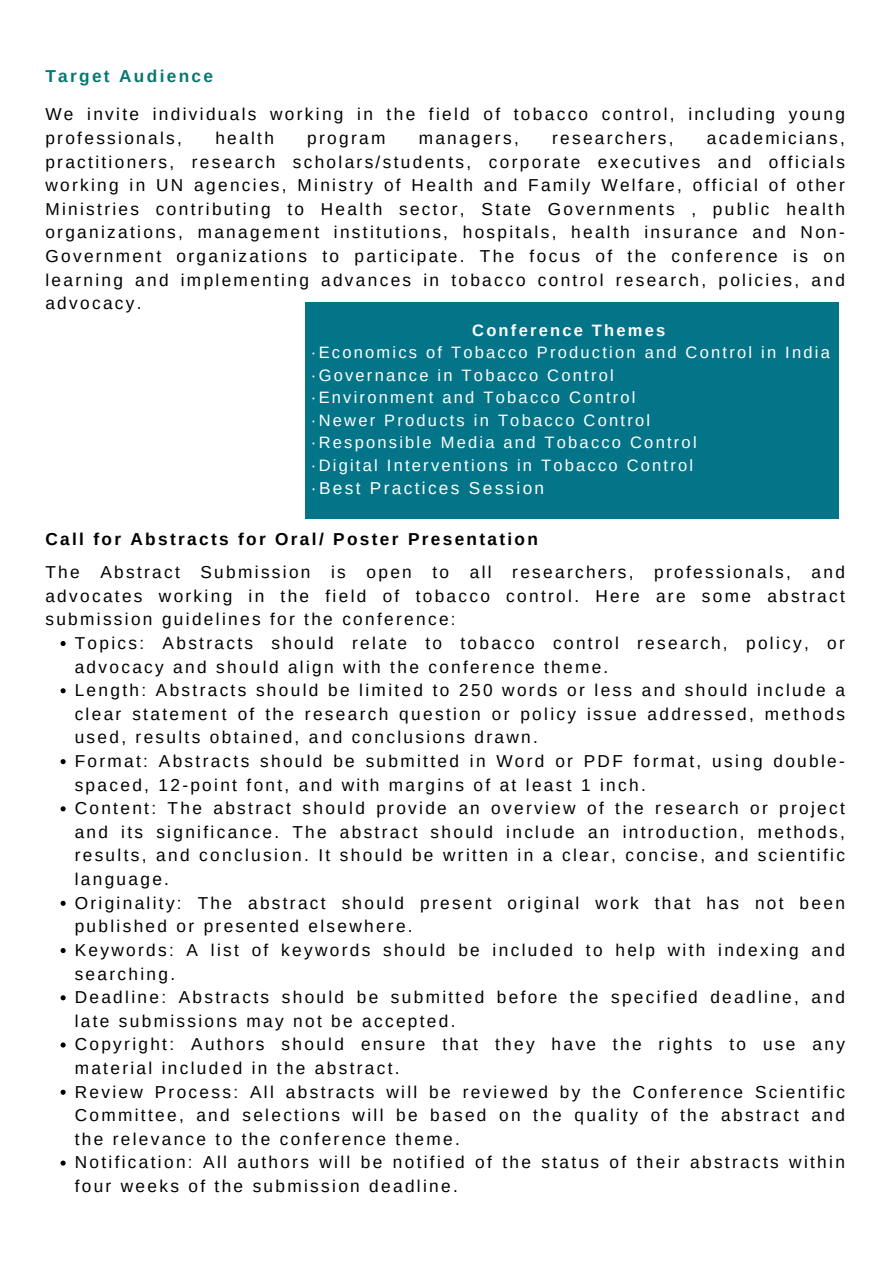
<style>
.page{position:relative;width:893px;height:1264px;background:#fff}
.page>*{position:absolute;margin:0;border:0;box-sizing:border-box;transform-origin:0 0}
.t1{font:17.25px/23.5px "Arimo";letter-spacing:.135em;color:#000}
.t2{font:700 17.25px "Arimo";letter-spacing:.135em;color:#000}
.t3{font:17.25px "Arimo";letter-spacing:.135em;color:#fff}
.t4{font:700 17.25px "Arimo";letter-spacing:.135em;color:#067872}
.t5{font:16.5px "Arimo";letter-spacing:.135em;color:#fff}
.t6{font:700 16.5px "Arimo";letter-spacing:.135em;color:#fff}
</style>
<div class="page">
<svg style="left:61px;top:641px;width:5px;height:5px"></svg>
<svg style="left:61px;top:688px;width:5px;height:5px"></svg>
<svg style="left:61px;top:759px;width:5px;height:5px"></svg>
<svg style="left:61px;top:806px;width:5px;height:5px"></svg>
<svg style="left:61px;top:900px;width:5px;height:5px"></svg>
<svg style="left:61px;top:948px;width:5px;height:5px"></svg>
<svg style="left:61px;top:995px;width:5px;height:5px"></svg>
<svg style="left:61px;top:1042px;width:5px;height:5px"></svg>
<svg style="left:61px;top:1089px;width:5px;height:5px"></svg>
<svg style="left:61px;top:1160px;width:5px;height:5px"></svg>
<div style="left:305px;top:302px;width:534px;height:216px;background:#047588"></div>
<p class="t4" style="left:45px;top:66px;width:169px">Target Audience</p>
<p class="t1" style="left:45px;top:103px;width:801px">We invite individuals working in the field of tobacco control, including young professionals,</p>
<p class="t1" style="left:45px;top:126px;width:801px;text-align:justify;text-indent:661px">academicians, practitioners, research scholars/students, corporate executives and officials working in UN agencies, Ministry of Health and Family Welfare, official of other Ministries contributing to Health sector, State Governments , public health organizations, management institutions, hospitals, health insurance and Non-Government organizations to participate. The focus of the conference is on learning and implementing advances in tobacco control research, policies, and advocacy.</p>
<p class="t1" style="left:215px;top:126px;width:60px">health</p>
<p class="t1" style="left:307px;top:126px;width:80px">program</p>
<p class="t1" style="left:418px;top:126px;width:102px">managers,</p>
<p class="t1" style="left:552px;top:126px;width:123px">researchers,</p>
<p class="t6" style="left:472px;top:321px;width:195px">Conference Themes</p>
<p class="t5" style="left:311px;top:343px;width:520px">·Economics of Tobacco Production and Control in India</p>
<p class="t5" style="left:311px;top:366px;width:304px">·Governance in Tobacco Control</p>
<p class="t5" style="left:311px;top:388px;width:326px">·Environment and Tobacco Control</p>
<p class="t5" style="left:311px;top:411px;width:340px">·Newer Products in Tobacco Control</p>
<p class="t5" style="left:311px;top:433px;width:387px">·Responsible Media and Tobacco Control</p>
<p class="t5" style="left:311px;top:456px;width:384px">·Digital Interventions in Tobacco Control</p>
<p class="t3" style="left:311px;top:479px;width:235px">·Best Practices Session</p>
<p class="t2" style="left:45px;top:530px;width:494px">Call for Abstracts for Oral/ Poster Presentation</p>
<p class="t1" style="left:45px;top:560px;width:801px;text-align:justify">The Abstract Submission is open to all researchers, professionals, and advocates working in the field of tobacco control. Here are some abstract submission guidelines for the conference:</p>
<p class="t1" style="left:75px;top:631px;width:771px">Topics: Abstracts should relate to tobacco control research, policy, or advocacy and should align with the conference theme.</p>
<p class="t1" style="left:75px;top:678px;width:771px;text-align:justify">Length: Abstracts should be limited to 250 words or less and should include a clear statement of the research question or policy issue addressed, methods used, results obtained, and conclusions drawn.</p>
<p class="t1" style="left:75px;top:749px;width:771px">Format: Abstracts should be submitted in Word or PDF format, using double&shy;spaced, 12-point font, and with margins of at least 1 inch.</p>
<p class="t1" style="left:75px;top:796px;width:771px;text-align:justify">Content: The abstract should provide an overview of the research or project and its significance. The abstract should include an introduction, methods, results, and conclusion. It should be written in a clear, concise, and scientific language.</p>
<p class="t1" style="left:75px;top:890px;width:771px">Originality: The abstract should present original work that has not been published or presented elsewhere.</p>
<p class="t1" style="left:75px;top:938px;width:771px">Keywords: A list of keywords should be included to help with indexing and searching.</p>
<p class="t1" style="left:75px;top:985px;width:771px">Deadline: Abstracts should be submitted before the specified deadline, and late submissions may not be accepted.</p>
<p class="t1" style="left:75px;top:1032px;width:771px">Copyright: Authors should ensure that they have the rights to use any material included in the abstract.</p>
<p class="t1" style="left:75px;top:1079px;width:771px;text-align:justify">Review Process: All abstracts will be reviewed by the Conference Scientific Committee, and selections will be based on the quality of the abstract and the relevance to the conference theme.</p>
<p class="t1" style="left:75px;top:1150px;width:771px">Notification: All authors will be notified of the status of their abstracts within four weeks of the submission deadline.</p>
</div>
